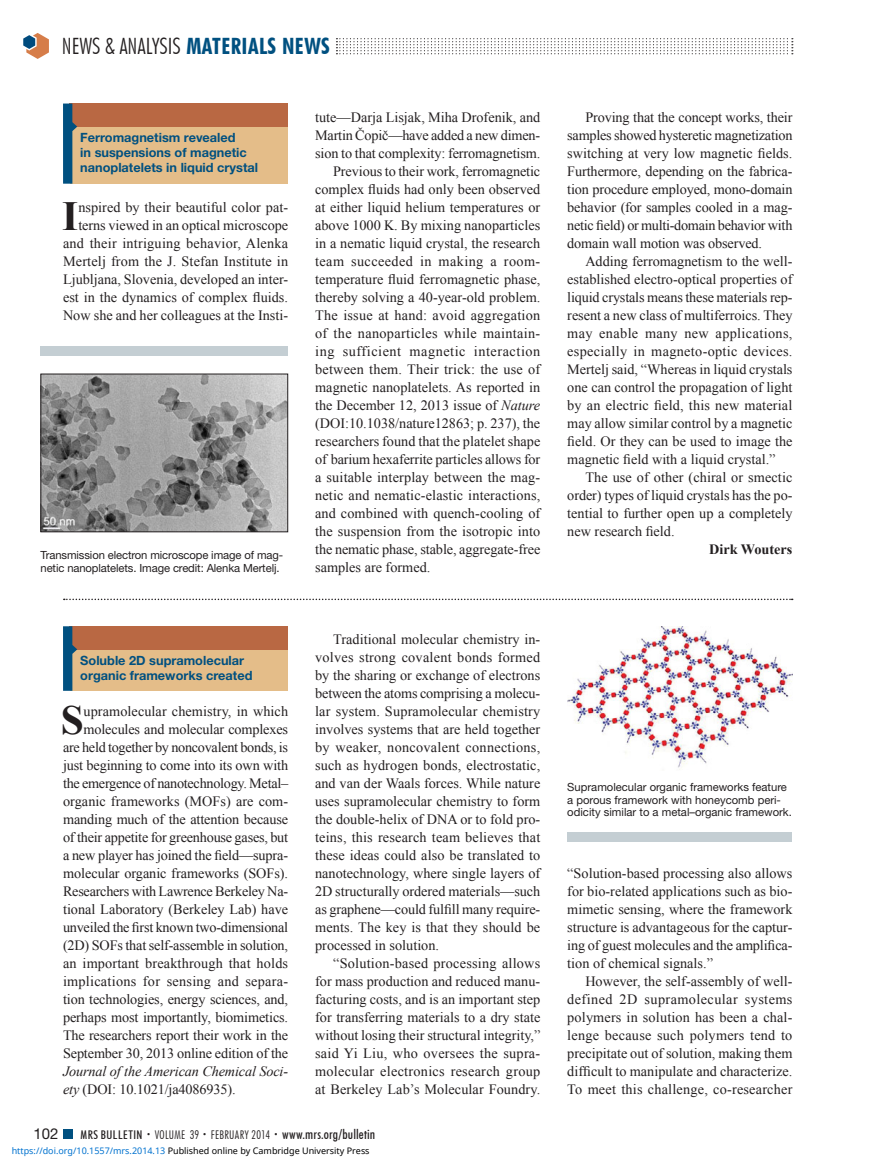
<style>
.page{position:relative;width:878px;height:1175px;background:#fff}
.page>*{position:absolute;margin:0;border:0;box-sizing:border-box;transform-origin:0 0}
.t1{font:700 41.4px "Times New Roman";color:#231f20}
.t2{font:300 condensed 22.5px "Futura BT";color:#231f20}
.t3{font:15px "Helvetica Neue LT Std";color:#231f20}
.t4{font:14.25px/18px "Times New Roman";color:#231f20;text-align:justify}
.t5{font:italic 14.25px/18px "Times New Roman";letter-spacing:-.01em;color:#231f20}
.t6{font:14.25px "Times New Roman";letter-spacing:.02em;color:#231f20}
.t7{font:14.25px "Times New Roman";letter-spacing:.04em;color:#231f20}
.t8{font:14.25px "Times New Roman";letter-spacing:.03em;color:#231f20}
.t9{font:700 14.25px "Times New Roman";color:#231f20}
.t10{font:700 12.75px/15px "Helvetica Neue LT Std";color:#005080}
.t11{font:300 condensed 12px "Futura BT";letter-spacing:.02em;color:#231f20}
.t12{font:11.25px/12.3px "Helvetica Neue LT Std";color:#231f20}
.t13{font:9px "Noto Sans";color:#000}
.s1{font-weight:700;color:#005080}
.s2{font-style:normal}
.s3{font-style:italic}
.s4{font-weight:500}
.s5{font-size:7.5px}
.s6{font-weight:500;font-size:13.5px}
.s7{color:#0172cf}
</style>
<div class="page">
<div style="left:63px;top:1130px;width:9px;height:8px;background:#005080"></div>
<svg style="left:336px;top:38px;width:456px;height:16px"></svg>
<svg style="left:23px;top:33px;width:26px;height:26px"></svg>
<img style="left:567px;top:626px;width:225px;height:144px">
<div style="left:71px;top:626px;width:217px;height:65px;background:#e4bd89"></div>
<div style="left:69px;top:626px;width:219px;height:23px;background:#b96843"></div>
<svg style="left:63px;top:626px;width:14px;height:65px"></svg>
<div style="left:567px;top:832px;width:224px;height:10px;background:#c4ced3"></div>
<div style="left:71px;top:104px;width:217px;height:80px;background:#e4bd89"></div>
<div style="left:69px;top:104px;width:219px;height:23px;background:#b96843"></div>
<svg style="left:63px;top:104px;width:14px;height:80px"></svg>
<img style="left:43px;top:376px;width:243px;height:154px">
<div style="left:41px;top:374px;width:247px;height:158px;border:1px solid #231f20"></div>
<div style="left:40px;top:346px;width:248px;height:10px;background:#c4ced3"></div>
<svg style="left:64px;top:598px;width:728px;height:2px"></svg>
<h2 class="t2" style="left:62px;top:32px;width:269px">NEWS &amp; ANALYSIS <span class="s1">MATERIALS NEWS</span></h2>
<p class="t10" style="left:80px;top:131px;width:179px">Ferromagnetism revealed<br>in suspensions of magnetic nanoplatelets in liquid crystal</p>
<p class="t4" style="left:63px;top:198px;width:227px;text-align:right">nspired by their beautiful color pat&shy;terns viewed in an optical microscope and their intriguing behavior, Alenka Mertelj from the J. Stefan Institute in Ljubljana, Slovenia, developed an inter&shy;est in the dynamics of complex fluids.<br>Now she and her colleagues at the Insti-</p>
<h1 class="t1" style="left:62px;top:193px;width:18px">I</h1>
<p class="t12" style="left:40px;top:550px;width:244px;line-height:12.8px">Transmission electron microscope image of mag&shy;netic nanoplatelets. Image credit: Alenka Mertelj.</p>
<p class="t10" style="left:80px;top:654px;width:174px">Soluble 2D supramolecular organic frameworks created</p>
<h1 class="t1" style="left:61px;top:697px;width:25px">S</h1>
<p class="t4" style="left:63px;top:702px;width:227px;text-align:right">upramolecular chemistry, in which molecules and molecular complexes<br>are held together by noncovalent bonds, is just beginning to come into its own with the emergence of nanotechnology. Metal– organic frameworks (MOFs) are com&shy;manding much of the attention because of their appetite for greenhouse gases, but a new player has joined the field—supra&shy;molecular organic frameworks (SOFs).<br>Researchers with Lawrence Berkeley Na&shy;tional Laboratory (Berkeley Lab) have unveiled the first known two-dimensional (2D) SOFs that self-assemble in solution, an important breakthrough that holds implications for sensing and separa&shy;tion technologies, energy sciences, and, perhaps most importantly, biomimetics.<br>The researchers report their work in the September 30, 2013 online edition of the</p>
<p class="t5" style="left:63px;top:1062px;width:227px">Journal of the American Chemical Soci&shy;ety <span class="s2">(DOI: 10.1021/ja4086935).</span></p>
<p class="t4" style="left:315px;top:108px;width:227px">tute—Darja Lisjak, Miha Drofenik, and</p>
<p class="t4" style="left:315px;top:126px;width:227px">Martin Čopič—have added a new dimen-</p>
<p class="t4" style="left:315px;top:144px;width:227px">sion to that complexity: ferromagnetism.</p>
<p class="t4" style="left:333px;top:162px;width:208px">Previous to their work, ferromagnetic</p>
<p class="t4" style="left:315px;top:180px;width:227px">complex fluids had only been observed</p>
<p class="t4" style="left:315px;top:198px;width:227px">at either liquid helium temperatures or</p>
<p class="t4" style="left:315px;top:216px;width:227px">above 1000 K. By mixing nanoparticles</p>
<p class="t4" style="left:315px;top:234px;width:227px">in a nematic liquid crystal, the research</p>
<p class="t8" style="left:315px;top:253px;width:227px">team succeeded in making a room-</p>
<p class="t4" style="left:315px;top:270px;width:226px">temperature fluid ferromagnetic phase,</p>
<p class="t4" style="left:315px;top:288px;width:227px">thereby solving a 40-year-old problem.</p>
<p class="t4" style="left:315px;top:306px;width:227px">The issue at hand: avoid aggregation</p>
<p class="t6" style="left:315px;top:325px;width:227px">of the nanoparticles while maintain-</p>
<p class="t7" style="left:315px;top:343px;width:227px">ing sufficient magnetic interaction</p>
<p class="t4" style="left:315px;top:360px;width:227px">between them. Their trick: the use of</p>
<p class="t4" style="left:315px;top:378px;width:226px">magnetic nanoplatelets. As reported in</p>
<p class="t4" style="left:315px;top:396px;width:227px">the December 12, 2013 issue of <span class="s3">Nature</span></p>
<p class="t4" style="left:315px;top:414px;width:226px">(DOI:10.1038/nature12863; p. 237), the</p>
<p class="t4" style="left:315px;top:432px;width:227px">researchers found that the platelet shape</p>
<p class="t4" style="left:315px;top:450px;width:227px">of barium hexaferrite particles allows for</p>
<p class="t4" style="left:315px;top:468px;width:227px">a suitable interplay between the mag-</p>
<p class="t4" style="left:315px;top:486px;width:226px">netic and nematic-elastic interactions,</p>
<p class="t4" style="left:315px;top:504px;width:227px">and combined with quench-cooling of</p>
<p class="t4" style="left:315px;top:522px;width:227px">the suspension from the isotropic into</p>
<p class="t4" style="left:315px;top:540px;width:227px">the nematic phase, stable, aggregate-free</p>
<p class="t4" style="left:315px;top:558px;width:117px">samples are formed.</p>
<p class="t4" style="left:315px;top:630px;width:227px;text-indent:18px">Traditional molecular chemistry in&shy;volves strong covalent bonds formed by the sharing or exchange of electrons between the atoms comprising a molecu&shy;lar system. Supramolecular chemistry involves systems that are held together by weaker, noncovalent connections, such as hydrogen bonds, electrostatic, and van der Waals forces. While nature uses supramolecular chemistry to form the double-helix of DNA or to fold pro&shy;teins, this research team believes that these ideas could also be translated to nanotechnology, where single layers of 2D structurally ordered materials—such as graphene—could fulfill many require&shy;ments. The key is that they should be processed in solution.</p>
<p class="t4" style="left:315px;top:954px;width:227px;text-indent:18px">“Solution-based processing allows for mass production and reduced manu&shy;facturing costs, and is an important step for transferring materials to a dry state without losing their structural integrity,” said Yi Liu, who oversees the supra&shy;molecular electronics research group at Berkeley Lab’s Molecular Foundry.</p>
<p class="t3" style="left:33px;top:1128px;width:27px">102</p>
<p class="t11" style="left:81px;top:1127px;width:296px"><span class="s4">MRS BULLETIN</span> <span class="s5">•</span> VOLUME 39 <span class="s5">•</span> FEBRUARY 2014 <span class="s5">•</span> <span class="s6">www.mrs.org/bulletin</span></p>
<p class="t13" style="left:12px;top:1143px;width:359px"><span class="s7">https://doi.org/10.1557/mrs.2014.13</span> Published online by Cambridge University Press</p>
<p class="t4" style="left:567px;top:108px;width:227px;text-indent:18px">Proving that the concept works, their samples showed hysteretic magnetization switching at very low magnetic fields.<br>Furthermore, depending on the fabrica&shy;tion procedure employed, mono-domain behavior (for samples cooled in a mag&shy;netic field) or multi-domain behavior with domain wall motion was observed.</p>
<p class="t4" style="left:567px;top:252px;width:227px;text-indent:18px">Adding ferromagnetism to the well&shy;established electro-optical properties of liquid crystals means these materials rep&shy;resent a new class of multiferroics. They may enable many new applications, especially in magneto-optic devices.<br>Mertelj said, “Whereas in liquid crystals one can control the propagation of light by an electric field, this new material may allow similar control by a magnetic field. Or they can be used to image the magnetic field with a liquid crystal.”</p>
<p class="t4" style="left:567px;top:468px;width:227px;text-indent:18px">The use of other (chiral or smectic order) types of liquid crystals has the po&shy;tential to further open up a completely new research field.</p>
<p class="t9" style="left:709px;top:541px;width:85px">Dirk Wouters</p>
<p class="t12" style="left:567px;top:782px;width:226px">Supramolecular organic frameworks feature a porous framework with honeycomb peri&shy;odicity similar to a metal–organic framework.</p>
<p class="t4" style="left:567px;top:864px;width:227px">“Solution-based processing also allows for bio-related applications such as bio&shy;mimetic sensing, where the framework structure is advantageous for the captur&shy;ing of guest molecules and the amplifica&shy;tion of chemical signals.”</p>
<p class="t4" style="left:567px;top:972px;width:227px;text-indent:18px">However, the self-assembly of well&shy;defined 2D supramolecular systems polymers in solution has been a chal&shy;lenge because such polymers tend to precipitate out of solution, making them difficult to manipulate and characterize.<br>To meet this challenge, co-researcher</p>
</div>
